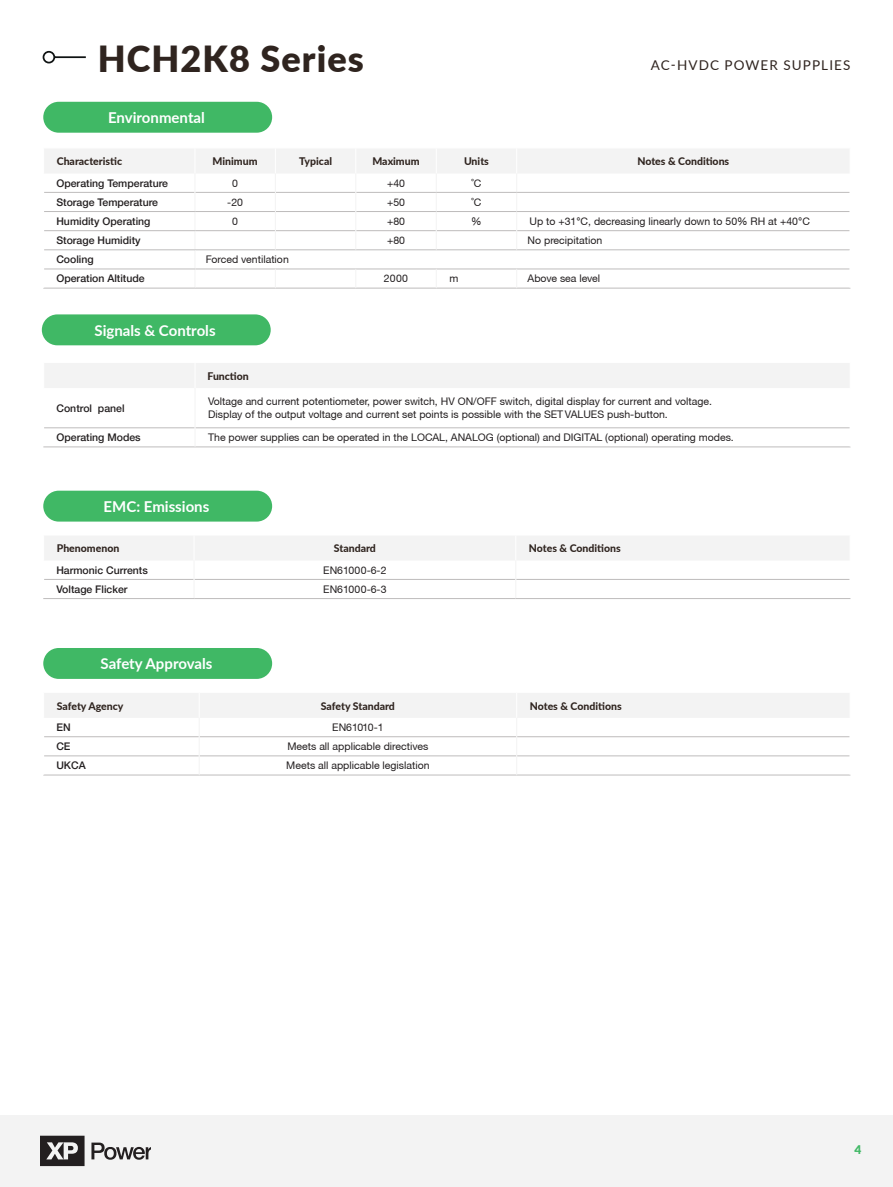
<style>
.page{position:relative;width:893px;height:1187px;background:#fff}
.page>*{position:absolute;margin:0;border:0;box-sizing:border-box;transform-origin:0 0}
.t1{font:900 36px "Lato";letter-spacing:.03em;color:#2f241f}
.t2{font:700 15px "Lato";color:#fff}
.t3{font:13.5px "Lato";letter-spacing:.08em;color:#2f241f}
.t4{font:900 12px "Lato";color:#40b865}
.t5{font:10.5px "Helvetica Neue CE";color:#231f20}
.t6{font:500 10.5px "Helvetica Neue LT";color:#231f20}
.t7{font:800 10.5px "Lato";color:#2f241f}
.t8{font:10.5px "Helvetica Neue CE";letter-spacing:-.03em;color:#231f20}
</style>
<div class="page">
<div style="left:43px;top:102px;width:229px;height:31px;background:#40b865;border-radius:15px"></div>
<div style="left:42px;top:314px;width:229px;height:31px;background:#40b865;border-radius:15px"></div>
<div style="left:0;top:1114px;width:893px;height:72px;background:#f3f3f3"></div>
<svg style="left:43px;top:50px;width:43px;height:14px"></svg>
<svg style="left:40px;top:1135px;width:45px;height:30px"></svg>
<svg style="left:91px;top:1142px;width:60px;height:17px"></svg>
<div style="left:43px;top:490px;width:229px;height:31px;background:#40b865;border-radius:15px"></div>
<hr style="left:194px;top:598px;width:322px;height:1px;background:#bebcbc">
<hr style="left:43px;top:598px;width:151px;height:1px;background:#bebcbc">
<svg style="left:44px;top:536px;width:806px;height:44px"></svg>
<hr style="left:516px;top:598px;width:334px;height:1px;background:#bebcbc">
<div style="left:43px;top:648px;width:229px;height:31px;background:#40b865;border-radius:15px"></div>
<hr style="left:43px;top:774px;width:156px;height:1px;background:#bebcbc">
<hr style="left:199px;top:774px;width:318px;height:1px;background:#bebcbc">
<hr style="left:517px;top:774px;width:333px;height:1px;background:#bebcbc">
<svg style="left:44px;top:693px;width:806px;height:64px"></svg>
<hr style="left:44px;top:427px;width:151px;height:1px;background:#bebcbc">
<hr style="left:43px;top:446px;width:152px;height:1px;background:#bebcbc">
<hr style="left:195px;top:427px;width:655px;height:1px;background:#bebcbc">
<hr style="left:195px;top:446px;width:655px;height:1px;background:#bebcbc">
<div style="left:45px;top:363px;width:804px;height:25px;background:#f3f3f3"></div>
<hr style="left:195px;top:388px;width:1px;height:40px;background:#f3f3f3">
<hr style="left:195px;top:288px;width:80px;height:1px;background:#bebcbc">
<hr style="left:275px;top:288px;width:81px;height:1px;background:#bebcbc">
<hr style="left:356px;top:288px;width:80px;height:1px;background:#bebcbc">
<hr style="left:436px;top:288px;width:81px;height:1px;background:#bebcbc">
<hr style="left:517px;top:288px;width:333px;height:1px;background:#bebcbc">
<hr style="left:43px;top:288px;width:152px;height:1px;background:#bebcbc">
<svg style="left:44px;top:149px;width:806px;height:139px"></svg>
<p class="t1" style="left:98px;top:31px;width:268px">HCH2K8 Series</p>
<p class="t2" style="left:108px;top:107px;width:98px">Environmental</p>
<p class="t3" style="left:651px;top:55px;width:201px">AC-HVDC POWER SUPPLIES</p>
<p class="t7" style="left:57px;top:153px;width:67px">Characteristic</p>
<p class="t7" style="left:213px;top:153px;width:46px">Minimum</p>
<p class="t7" style="left:299px;top:153px;width:34px">Typical</p>
<p class="t7" style="left:372px;top:153px;width:49px">Maximum</p>
<p class="t7" style="left:464px;top:153px;width:26px">Units</p>
<p class="t7" style="left:637px;top:153px;width:93px">Notes &amp; Conditions</p>
<p class="t6" style="left:56px;top:176px;width:113px">Operating Temperature</p>
<p class="t5" style="left:232px;top:176px;width:7px">0</p>
<p class="t5" style="left:387px;top:176px;width:19px">+40</p>
<p class="t5" style="left:471px;top:176px;width:11px">˚C</p>
<p class="t6" style="left:56px;top:196px;width:103px">Storage Temperature</p>
<p class="t5" style="left:227px;top:196px;width:17px">-20</p>
<p class="t5" style="left:387px;top:196px;width:19px">+50</p>
<p class="t5" style="left:471px;top:196px;width:11px">˚C</p>
<p class="t6" style="left:56px;top:215px;width:96px">Humidity Operating</p>
<p class="t5" style="left:232px;top:215px;width:7px">0</p>
<p class="t5" style="left:387px;top:215px;width:19px">+80</p>
<p class="t5" style="left:471px;top:215px;width:12px">%</p>
<p class="t5" style="left:529px;top:215px;width:282px">Up to +31°C, decreasing linearly down to 50% RH at +40°C</p>
<p class="t6" style="left:56px;top:234px;width:86px">Storage Humidity</p>
<p class="t5" style="left:387px;top:234px;width:19px">+80</p>
<p class="t5" style="left:528px;top:234px;width:76px">No precipitation</p>
<p class="t6" style="left:56px;top:253px;width:39px">Cooling</p>
<p class="t5" style="left:206px;top:253px;width:85px">Forced ventilation</p>
<p class="t6" style="left:56px;top:272px;width:90px">Operation Altitude</p>
<p class="t5" style="left:384px;top:272px;width:26px">2000</p>
<p class="t5" style="left:449px;top:272px;width:10px">m</p>
<p class="t5" style="left:528px;top:272px;width:74px">Above sea level</p>
<p class="t2" style="left:95px;top:319px;width:123px">Signals &amp; Controls</p>
<p class="t6" style="left:57px;top:401px;width:70px">Control panel</p>
<p class="t7" style="left:207px;top:368px;width:43px">Function</p>
<p class="t5" style="left:208px;top:395px;width:505px">Voltage and current potentiometer, power switch, HV ON/OFF switch, digital display for current and voltage.</p>
<p class="t5" style="left:208px;top:408px;width:461px">Display of the output voltage and current set points is possible with the SET VALUES push-button.</p>
<p class="t6" style="left:57px;top:431px;width:86px">Operating Modes</p>
<p class="t5" style="left:208px;top:431px;width:527px">The power supplies can be operated in the LOCAL, ANALOG (optional) and DIGITAL (optional) operating modes.</p>
<p class="t2" style="left:104px;top:495px;width:107px">EMC: Emissions</p>
<p class="t7" style="left:57px;top:540px;width:64px">Phenomenon</p>
<p class="t7" style="left:334px;top:540px;width:44px">Standard</p>
<p class="t7" style="left:529px;top:540px;width:93px">Notes &amp; Conditions</p>
<p class="t6" style="left:56px;top:563px;width:93px">Harmonic Currents</p>
<p class="t5" style="left:323px;top:563px;width:65px">EN61000-6-2</p>
<p class="t6" style="left:56px;top:582px;width:73px">Voltage Flicker</p>
<p class="t5" style="left:323px;top:582px;width:65px">EN61000-6-3</p>
<p class="t2" style="left:101px;top:653px;width:113px">Safety Approvals</p>
<p class="t7" style="left:57px;top:697px;width:68px">Safety Agency</p>
<p class="t7" style="left:321px;top:697px;width:76px">Safety Standard</p>
<p class="t7" style="left:530px;top:697px;width:93px">Notes &amp; Conditions</p>
<p class="t6" style="left:56px;top:720px;width:16px">EN</p>
<p class="t8" style="left:332px;top:720px;width:53px">EN61010-1</p>
<p class="t6" style="left:56px;top:740px;width:16px">CE</p>
<p class="t5" style="left:287px;top:740px;width:142px">Meets all applicable directives</p>
<p class="t6" style="left:56px;top:759px;width:31px">UKCA</p>
<p class="t5" style="left:286px;top:759px;width:145px">Meets all applicable legislation</p>
<p class="t4" style="left:854px;top:1140px;width:8px">4</p>
</div>
